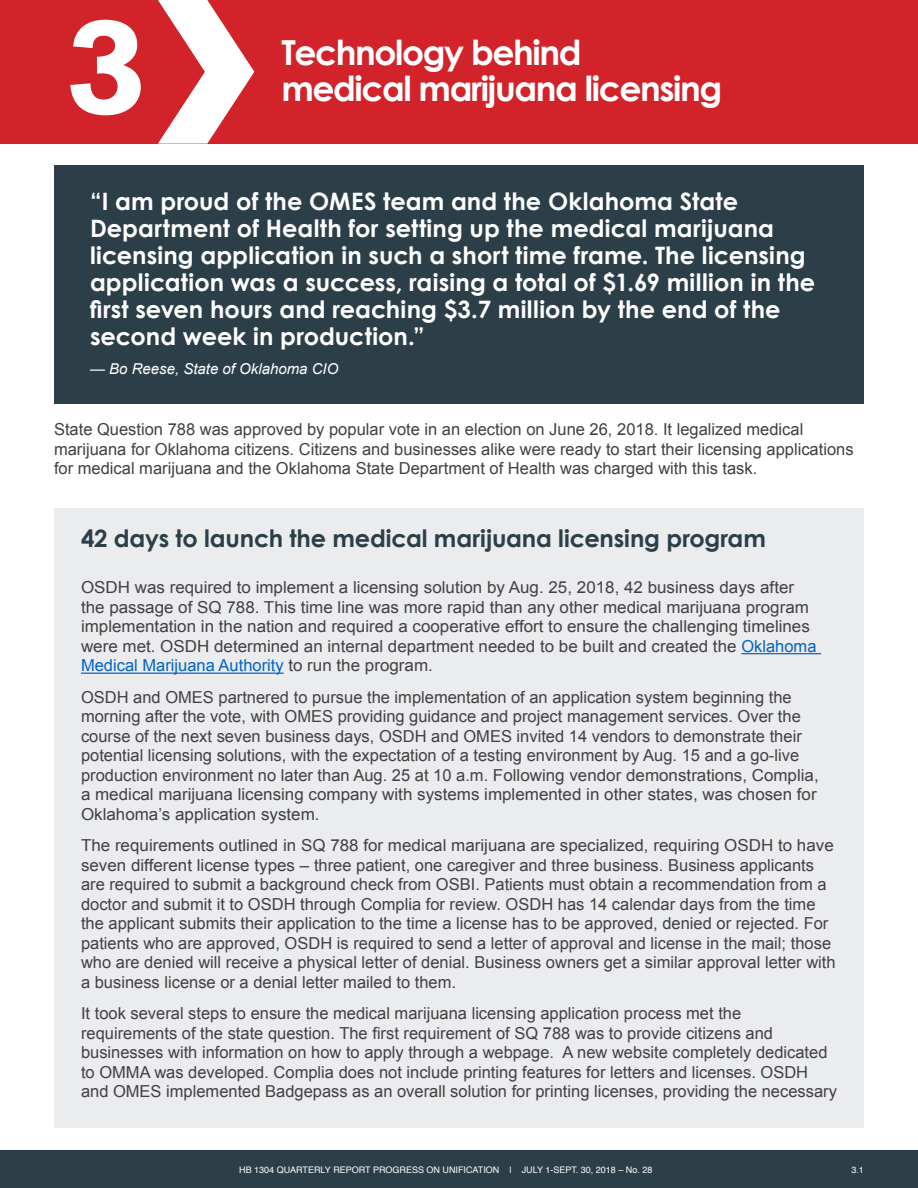
<style>
.page{position:relative;width:918px;height:1188px;background:#fff}
.page>*{position:absolute;margin:0;border:0;box-sizing:border-box;transform-origin:0 0}
.Table{font:700 126px "Rockwell";color:#fff}
.Main_section_headli{font:700 34.5px/36px "Century Gothic";letter-spacing:-.04em;color:#fff}
.pull_quote-main{font:700 24px/27px "Century Gothic";letter-spacing:.005em;color:#fff}
.Shaded_Header_for_Ne{font:700 24px "Century Gothic";letter-spacing:-.005em;color:#2c3f49}
.Shaded_News_Article{font:16.5px/19.5px "Arial";color:#414042}
.Normal{font:16.5px/19.5px "Arial";color:#414042}
.pull_quote-attribu{font:italic 15px "Arial";color:#fff}
.t1{font:9px "Helvetica";color:#fff}
.s1{color:#0563c1}
</style>
<div class="page">
<div style="left:0;top:1150px;width:918px;height:38px;background:#2c3f49"></div>
<div style="left:0;top:0;width:918px;height:143px;background:#d2232a"></div>
<div style="left:54px;top:165px;width:810px;height:212px;background:#2c3f49"></div>
<div style="left:54px;top:336px;width:810px;height:68px;background:#2c3f49"></div>
<div style="left:54px;top:509px;width:810px;height:63px;background:#eaeced"></div>
<div style="left:54px;top:568px;width:810px;height:134px;background:#eaeced"></div>
<hr style="left:741px;top:653px;width:80px;height:1px;background:#0563c1">
<hr style="left:81px;top:673px;width:203px;height:1px;background:#0563c1">
<div style="left:54px;top:677px;width:810px;height:173px;background:#eaeced"></div>
<div style="left:54px;top:826px;width:810px;height:192px;background:#eaeced"></div>
<div style="left:54px;top:994px;width:810px;height:134px;background:#eaeced"></div>
<svg style="left:158px;top:0;width:96px;height:144px"></svg>
<p class="Table" style="left:66px;top:-13px;width:81px">3</p>
<p class="Main_section_headli" style="left:281px;top:34px;width:442px">Technology behind<br>medical marijuana licensing</p>
<p class="pull_quote-main" style="left:90px;top:188px;width:727px">“I am proud of the OMES team and the Oklahoma State Department of Health for setting up the medical marijuana licensing application in such a short time frame. The licensing application was a success, raising a total of $1.69 million in the first seven hours and reaching $3.7 million by the end of the second week in production.”</p>
<p class="pull_quote-attribu" style="left:90px;top:359px;width:250px">— Bo Reese, State of Oklahoma CIO</p>
<p class="Normal" style="left:54px;top:420px;width:801px">State Question 788 was approved by popular vote in an election on June 26, 2018. It legalized medical marijuana for Oklahoma citizens. Citizens and businesses alike were ready to start their licensing applications for medical marijuana and the Oklahoma State Department of Health was charged with this task.</p>
<p class="Shaded_Header_for_Ne" style="left:81px;top:523px;width:686px">42 days to launch the medical marijuana licensing program</p>
<p class="Shaded_News_Article" style="left:81px;top:578px;width:737px">OSDH was required to implement a licensing solution by Aug. 25, 2018, 42 business days after the passage of SQ 788. This time line was more rapid than any other medical marijuana program implementation in the nation and required a cooperative effort to ensure the challenging timelines were met. OSDH determined an internal department needed to be built and created the <span class="s1">Oklahoma Medical Marijuana Authority</span> to run the program.</p>
<p class="Shaded_News_Article" style="left:81px;top:688px;width:739px">OSDH and OMES partnered to pursue the implementation of an application system beginning the morning after the vote, with OMES providing guidance and project management services. Over the course of the next seven business days, OSDH and OMES invited 14 vendors to demonstrate their potential licensing solutions, with the expectation of a testing environment by Aug. 15 and a go-live production environment no later than Aug. 25 at 10 a.m. Following vendor demonstrations, Complia, a medical marijuana licensing company with systems implemented in other states, was chosen for Oklahoma’s application system.</p>
<p class="Shaded_News_Article" style="left:81px;top:836px;width:756px">The requirements outlined in SQ 788 for medical marijuana are specialized, requiring OSDH to have seven different license types – three patient, one caregiver and three business. Business applicants are required to submit a background check from OSBI. Patients must obtain a recommendation from a doctor and submit it to OSDH through Complia for review. OSDH has 14 calendar days from the time the applicant submits their application to the time a license has to be approved, denied or rejected. For patients who are approved, OSDH is required to send a letter of approval and license in the mail; those who are denied will receive a physical letter of denial. Business owners get a similar approval letter with a business license or a denial letter mailed to them.</p>
<p class="Shaded_News_Article" style="left:81px;top:1004px;width:757px">It took several steps to ensure the medical marijuana licensing application process met the requirements of the state question. The first requirement of SQ 788 was to provide citizens and businesses with information on how to apply through a webpage. A new website completely dedicated to OMMA was developed. Complia does not include printing features for letters and licenses. OSDH and OMES implemented Badgepass as an overall solution for printing licenses, providing the necessary</p>
<p class="t1" style="left:239px;top:1163px;width:415px">HB 1304 QUARTERLY REPORT PROGRESS ON UNIFICATION | JULY 1-SEPT. 30, 2018 – No. 28</p>
<p class="t1" style="left:851px;top:1163px;width:14px">3.1</p>
</div>
